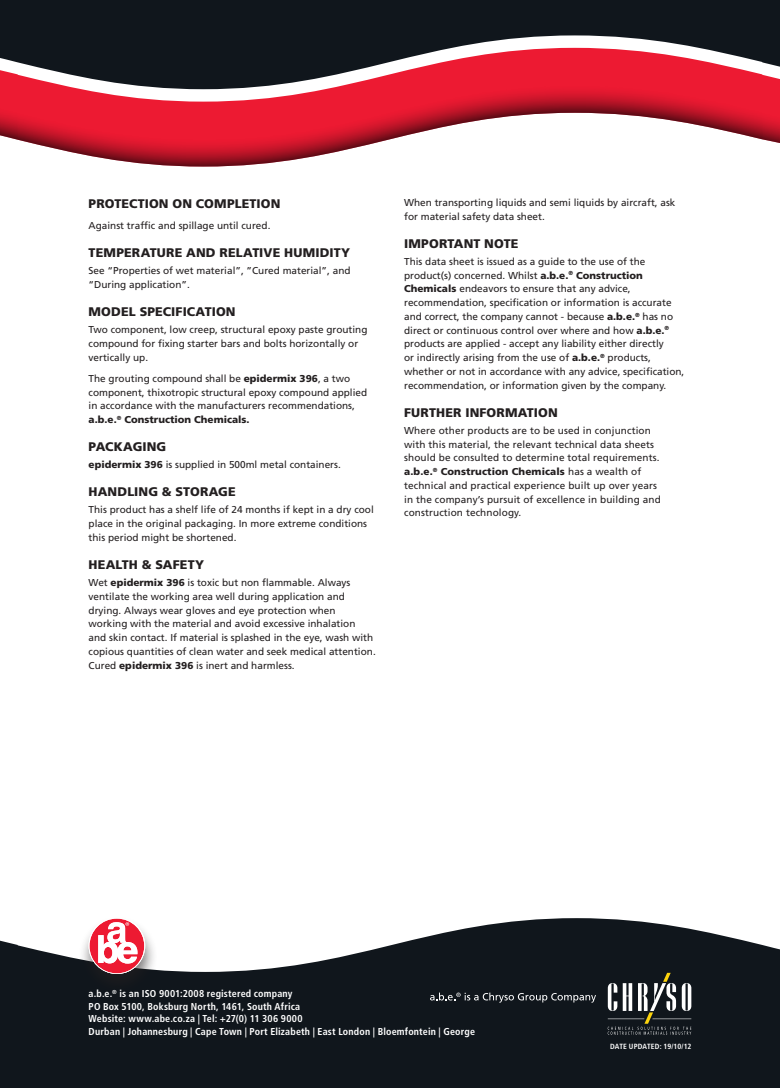
<style>
.page{position:relative;width:780px;height:1088px;background:#fff}
.page>*{position:absolute;margin:0;border:0;box-sizing:border-box;transform-origin:0 0}
.SUBHEAD{font:900 12.5px "Frutiger LT";letter-spacing:.01em;color:#231f20}
.t1{font:10px/13.8px "Frutiger LT";color:#231f20}
.t2{font:700 condensed 10px/12.5px "Frutiger LT";letter-spacing:.015em;color:#fff}
.t3{font:700 condensed 7.5px "Frutiger LT";letter-spacing:.005em;color:#fff}
.s1{font-weight:900}
</style>
<div class="page">
<svg style="left:0;top:89px;width:780px;height:78px"></svg>
<svg style="left:0;top:0;width:780px;height:89px;background:#543039"></svg>
<svg style="left:0;top:918px;width:780px;height:170px;background:#33383d"></svg>
<svg style="left:607px;top:973px;width:84px;height:62px"></svg>
<svg style="left:430px;top:992px;width:166px;height:10px;background:#3f4449"></svg>
<div style="left:79px;top:916px;width:79px;height:80px;background:#231f20;opacity:.6"></div>
<svg style="left:89px;top:917px;width:56px;height:57px"></svg>
<p class="SUBHEAD" style="left:89px;top:196px;width:193px">PROTECTION ON COMPLETION</p>
<p class="t1" style="left:89px;top:219px;width:183px">Against traffic and spillage until cured.</p>
<p class="SUBHEAD" style="left:89px;top:245px;width:263px">TEMPERATURE AND RELATIVE HUMIDITY</p>
<p class="t1" style="left:89px;top:264px;width:263px">See “Properties of wet material”, ”Cured material”, and “During application”.</p>
<p class="SUBHEAD" style="left:89px;top:304px;width:148px">MODEL SPECIFICATION</p>
<p class="t1" style="left:89px;top:323px;width:280px">Two component, low creep, structural epoxy paste grouting compound for fixing starter bars and bolts horizontally or vertically up.</p>
<p class="t1" style="left:89px;top:371px;width:280px">The grouting compound shall be <span class="s1">epidermix 396</span>, a two component, thixotropic structural epoxy compound applied in accordance with the manufacturers recommendations, <span class="s1">a.b.e.</span><sup>®</sup> <span class="s1">Construction Chemicals.</span></p>
<p class="SUBHEAD" style="left:89px;top:439px;width:79px">PACKAGING</p>
<p class="t1" style="left:89px;top:458px;width:254px"><span class="s1">epidermix 396</span> is supplied in 500ml metal containers.</p>
<p class="SUBHEAD" style="left:89px;top:484px;width:149px">HANDLING &amp; STORAGE</p>
<p class="t1" style="left:89px;top:503px;width:287px">This product has a shelf life of 24 months if kept in a dry cool place in the original packaging. In more extreme conditions this period might be shortened.</p>
<p class="SUBHEAD" style="left:89px;top:557px;width:117px">HEALTH &amp; SAFETY</p>
<p class="t1" style="left:89px;top:576px;width:288px">Wet <span class="s1">epidermix 396</span> is toxic but non flammable. Always ventilate the working area well during application and drying. Always wear gloves and eye protection when working with the material and avoid excessive inhalation and skin contact. If material is splashed in the eye, wash with copious quantities of clean water and seek medical attention.<br>Cured <span class="s1">epidermix 396</span> is inert and harmless.</p>
<p class="t1" style="left:404px;top:196px;width:273px">When transporting liquids and semi liquids by aircraft, ask for material safety data sheet.</p>
<p class="SUBHEAD" style="left:404px;top:236px;width:116px">IMPORTANT NOTE</p>
<p class="t1" style="left:404px;top:255px;width:282px">This data sheet is issued as a guide to the use of the product(s) concerned. Whilst <span class="s1">a.b.e.</span><sup>®</sup> <span class="s1">Construction Chemicals</span> endeavors to ensure that any advice, recommendation, specification or information is accurate and correct, the company cannot - because <span class="s1">a.b.e.</span><sup>®</sup> has no direct or continuous control over where and how <span class="s1">a.b.e.</span><sup>® </sup>products are applied - accept any liability either directly<br>or indirectly arising from the use of <span class="s1">a.b.e.</span><sup>®</sup> products, whether or not in accordance with any advice, specification, recommendation, or information given by the company.</p>
<p class="SUBHEAD" style="left:404px;top:405px;width:155px">FURTHER INFORMATION</p>
<p class="t1" style="left:404px;top:424px;width:258px">Where other products are to be used in conjunction with this material, the relevant technical data sheets should be consulted to determine total requirements. <span class="s1">a.b.e.</span><sup>®</sup> <span class="s1">Construction Chemicals</span> has a wealth of technical and practical experience built up over years in the company’s pursuit of excellence in building and construction technology.</p>
<p class="t2" style="left:89px;top:987px;width:388px">a.b.e.<sup>®</sup> is an ISO 9001:2008 registered company<br>PO Box 5100, Boksburg North, 1461, South Africa<br>Website: www.abe.co.za | Tel: +27(0) 11 306 9000<br>Durban | Johannesburg | Cape Town | Port Elizabeth | East London | Bloemfontein | George</p>
<p class="t3" style="left:610px;top:1042px;width:83px">DATE UPDATED: 19/10/12</p>
</div>
